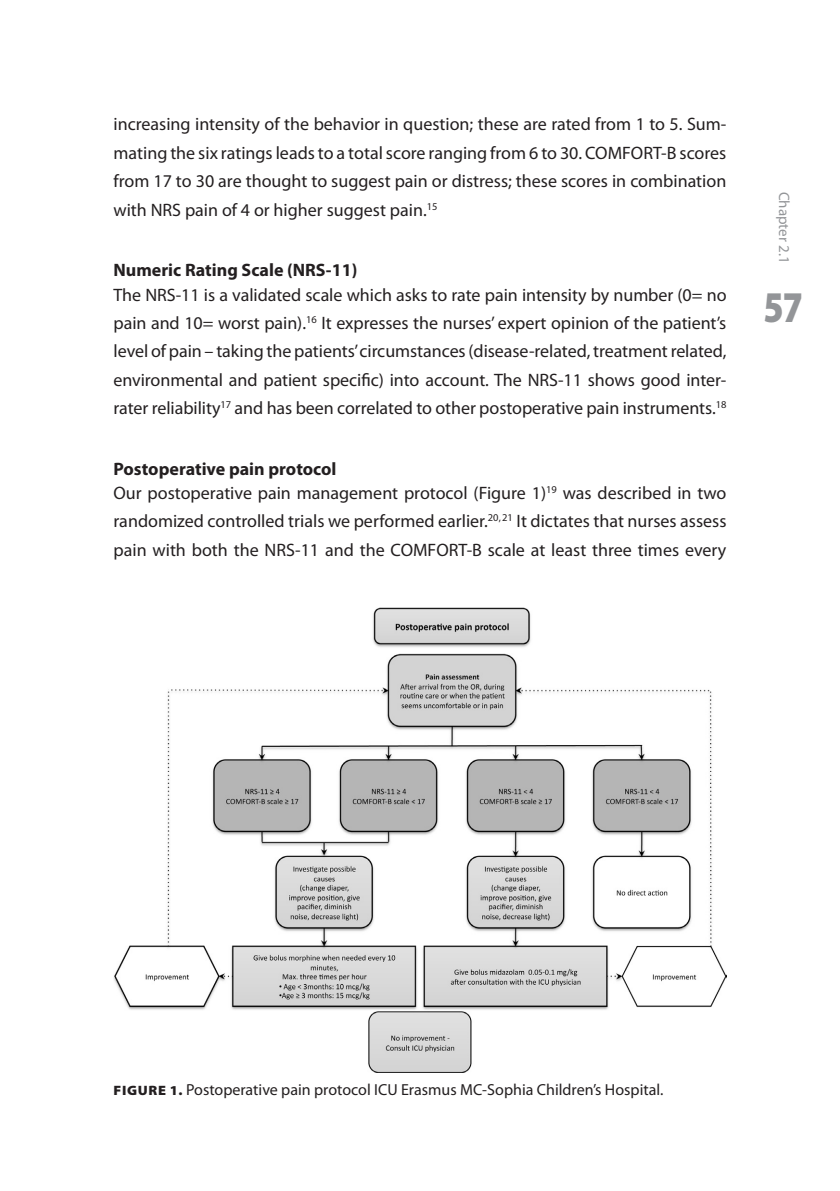
<style>
.page{position:relative;width:840px;height:1191px;background:#fff}
.page>*{position:absolute;margin:0;border:0;box-sizing:border-box;transform-origin:0 0}
.t1{font:900 44px "Myriad Pro";color:#939598;scale:.8 1}
.t2{font:18px/28.4px "Myriad Pro";color:#231f20;text-align:justify}
.t3{font:700 18px "Myriad Pro";color:#231f20}
.t4{font:16px "Myriad Pro";color:#231f20}
.t5{font:15px "Myriad Pro";color:#939598}
.s1{font-weight:700}
.s2{font-weight:900;font-size:13.6px}
</style>
<div class="page">
<img style="left:114px;top:608px;width:612px;height:464px">
<p class="t2" style="left:113px;top:110px;width:614px">increasing intensity of the behavior in question; these are rated from 1 to 5. Sum&shy;mating the six ratings leads to a total score ranging from 6 to 30. COMFORT-B scores from 17 to 30 are thought to suggest pain or distress; these scores in combination with NRS pain of 4 or higher suggest pain.<sup>15</sup></p>
<p class="t3" style="left:113px;top:258px;width:245px">Numeric Rating Scale (NRS-11)</p>
<p class="t2" style="left:113px;top:280px;width:614px">The NRS-11 is a validated scale which asks to rate pain intensity by number (0= no pain and 10= worst pain).<sup>16</sup> It expresses the nurses’ expert opinion of the patient’s level of pain – taking the patients’ circumstances (disease-related, treatment related, environmental and patient specific) into account. The NRS-11 shows good inter&shy;rater reliability<sup>17</sup> and has been correlated to other postoperative pain instruments.<sup>18</sup></p>
<p class="t2" style="left:113px;top:456px;width:614px;line-height:24.4px"><span class="s1">Postoperative pain protocol<br></span>Our postoperative pain management protocol (Figure 1)<sup>19</sup> was described in two</p>
<p class="t2" style="left:113px;top:507px;width:614px">randomized controlled trials we performed earlier.<sup>20,21</sup> It dictates that nurses assess pain with both the NRS-11 and the COMFORT-B scale at least three times every</p>
<p class="t5" style="left:793px;top:192px;width:73px;rotate:90deg">Chapter 2.1</p>
<h1 class="t1" style="left:763px;top:282px;width:51px">57</h1>
<p class="t4" style="left:114px;top:1079px;width:551px"><span class="s2">FIGURE 1.</span> Postoperative pain protocol ICU Erasmus MC-Sophia Children’s Hospital.</p>
</div>
